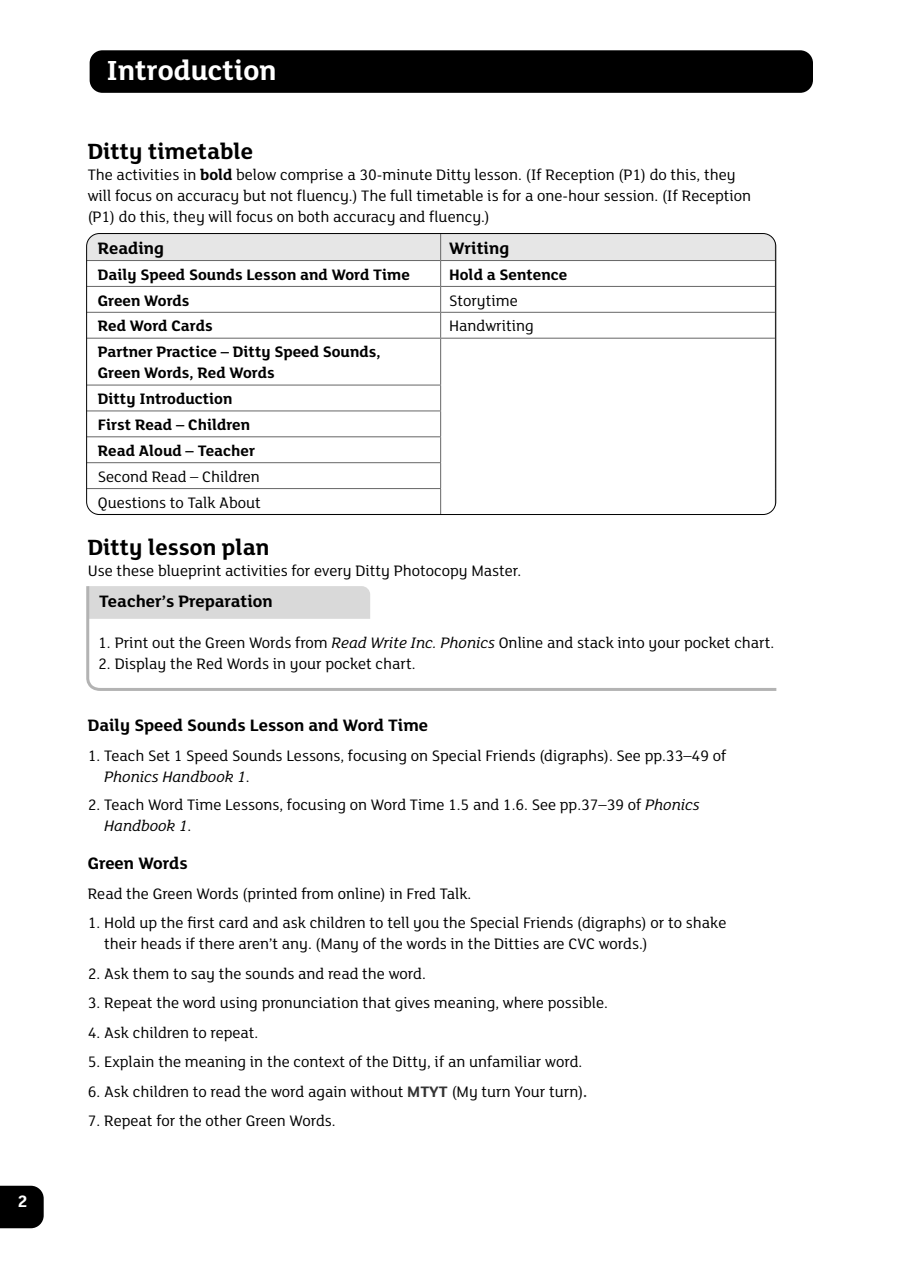
<style>
.page{position:relative;width:906px;height:1262px;background:#fff}
.page>*{position:absolute;margin:0;border:0;box-sizing:border-box;transform-origin:0 0}
.t1{font:700 30px "FS Lola";color:#fff}
.t2{font:700 24px "FS Lola";color:#000}
.t3{font:700 18px "FS Lola";color:#000}
.t4{font:700 18px "FS Lola";color:#fff}
.t5{font:16.5px/21px "FS Lola";color:#000}
.t6{font:700 16.5px/25.8px "FS Lola";color:#000}
.s1{font-weight:700}
.s2{font-style:italic}
.s3{font-weight:700;color:#333}
</style>
<div class="page">
<div style="left:0;top:1186px;width:44px;height:42px;background:#000"></div>
<div style="left:90px;top:50px;width:722px;height:43px;background:#000;border-radius:13px"></div>
<svg style="left:87px;top:339px;width:687px;height:175px"></svg>
<svg style="left:87px;top:234px;width:688px;height:104px"></svg>
<hr style="left:440px;top:339px;width:1px;height:46px;background:#666">
<svg style="left:440px;top:386px;width:1px;height:127px"></svg>
<hr style="left:440px;top:260px;width:335px;height:1px;background:#666">
<hr style="left:440px;top:286px;width:335px;height:1px;background:#666">
<hr style="left:440px;top:312px;width:335px;height:1px;background:#666">
<hr style="left:440px;top:338px;width:335px;height:1px;background:#666">
<hr style="left:87px;top:286px;width:353px;height:1px;background:#666">
<hr style="left:87px;top:312px;width:353px;height:1px;background:#666">
<hr style="left:87px;top:338px;width:353px;height:1px;background:#666">
<hr style="left:87px;top:385px;width:354px;height:1px;background:#666">
<hr style="left:87px;top:411px;width:354px;height:1px;background:#666">
<hr style="left:87px;top:436px;width:354px;height:1px;background:#666">
<hr style="left:87px;top:462px;width:354px;height:1px;background:#666">
<hr style="left:87px;top:488px;width:354px;height:1px;background:#666">
<hr style="left:87px;top:514px;width:354px;height:1px;background:#666">
<svg style="left:86px;top:586px;width:691px;height:105px"></svg>
<p class="t4" style="left:18px;top:1188px;width:12px">2</p>
<h1 class="t1" style="left:107px;top:49px;width:171px">Introduction</h1>
<h2 class="t2" style="left:88px;top:135px;width:167px">Ditty timetable</h2>
<p class="t5" style="left:88px;top:164px;width:664px">The activities in <span class="s1">bold</span> below comprise a 30-minute Ditty lesson. (If Reception (P1) do this, they will focus on accuracy but not fluency.) The full timetable is for a one-hour session. (If Reception (P1) do this, they will focus on both accuracy and fluency.)</p>
<p class="t3" style="left:98px;top:236px;width:68px">Reading</p>
<p class="t3" style="left:449px;top:236px;width:62px">Writing</p>
<p class="t6" style="left:98px;top:261px;width:313px">Daily Speed Sounds Lesson and Word Time</p>
<p class="t6" style="left:449px;top:261px;width:120px">Hold a Sentence</p>
<p class="t6" style="left:98px;top:286px;width:93px">Green Words</p>
<p class="t5" style="left:449px;top:289px;width:70px">Storytime</p>
<p class="t6" style="left:98px;top:312px;width:116px">Red Word Cards</p>
<p class="t5" style="left:449px;top:315px;width:86px">Handwriting</p>
<p class="t6" style="left:98px;top:341px;width:284px;line-height:21px">Partner Practice – Ditty Speed Sounds,<br>Green Words, Red Words</p>
<p class="t6" style="left:98px;top:385px;width:159px">Ditty Introduction<br>First Read – Children<br>Read Aloud – Teacher</p>
<p class="t5" style="left:98px;top:463px;width:164px;line-height:25.8px">Second Read – Children<br>Questions to Talk About</p>
<h2 class="t2" style="left:88px;top:531px;width:183px">Ditty lesson plan</h2>
<p class="t5" style="left:88px;top:560px;width:435px">Use these blueprint activities for every Ditty Photocopy Master.</p>
<p class="t3" style="left:99px;top:588px;width:175px">Teacher’s Preparation</p>
<p class="t5" style="left:98px;top:631px;width:677px">1. Print out the Green Words from <span class="s2">Read Write Inc. Phonics</span> Online and stack into your pocket chart.</p>
<p class="t5" style="left:98px;top:652px;width:319px">2. Display the Red Words in your pocket chart.</p>
<p class="t3" style="left:88px;top:713px;width:342px">Daily Speed Sounds Lesson and Word Time</p>
<p class="t5" style="left:104px;top:744px;width:623px;text-indent:-16px">1. Teach Set 1 Speed Sounds Lessons, focusing on Special Friends (digraphs). See pp.33–49 of<br><span class="s2">Phonics Handbook 1</span>.</p>
<p class="t5" style="left:104px;top:794px;width:597px;text-indent:-16px">2. Teach Word Time Lessons, focusing on Word Time 1.5 and 1.6. See pp.37–39 of <span class="s2">Phonics<br>Handbook 1</span>.</p>
<p class="t3" style="left:88px;top:851px;width:101px">Green Words</p>
<p class="t5" style="left:88px;top:882px;width:385px">Read the Green Words (printed from online) in Fred Talk.</p>
<p class="t5" style="left:104px;top:912px;width:623px;text-indent:-16px">1. Hold up the first card and ask children to tell you the Special Friends (digraphs) or to shake their heads if there aren’t any. (Many of the words in the Ditties are CVC words.)</p>
<p class="t5" style="left:88px;top:962px;width:339px">2. Ask them to say the sounds and read the word.</p>
<p class="t5" style="left:88px;top:992px;width:521px">3. Repeat the word using pronunciation that gives meaning, where possible.</p>
<p class="t5" style="left:88px;top:1021px;width:172px">4. Ask children to repeat.</p>
<p class="t5" style="left:88px;top:1051px;width:496px">5. Explain the meaning in the context of the Ditty, if an unfamiliar word.</p>
<p class="t5" style="left:88px;top:1080px;width:501px">6. Ask children to read the word again without <span class="s3">MTYT</span> (My turn Your turn)<span class="s3">.</span></p>
<p class="t5" style="left:88px;top:1110px;width:249px">7. Repeat for the other Green Words.</p>
</div>
